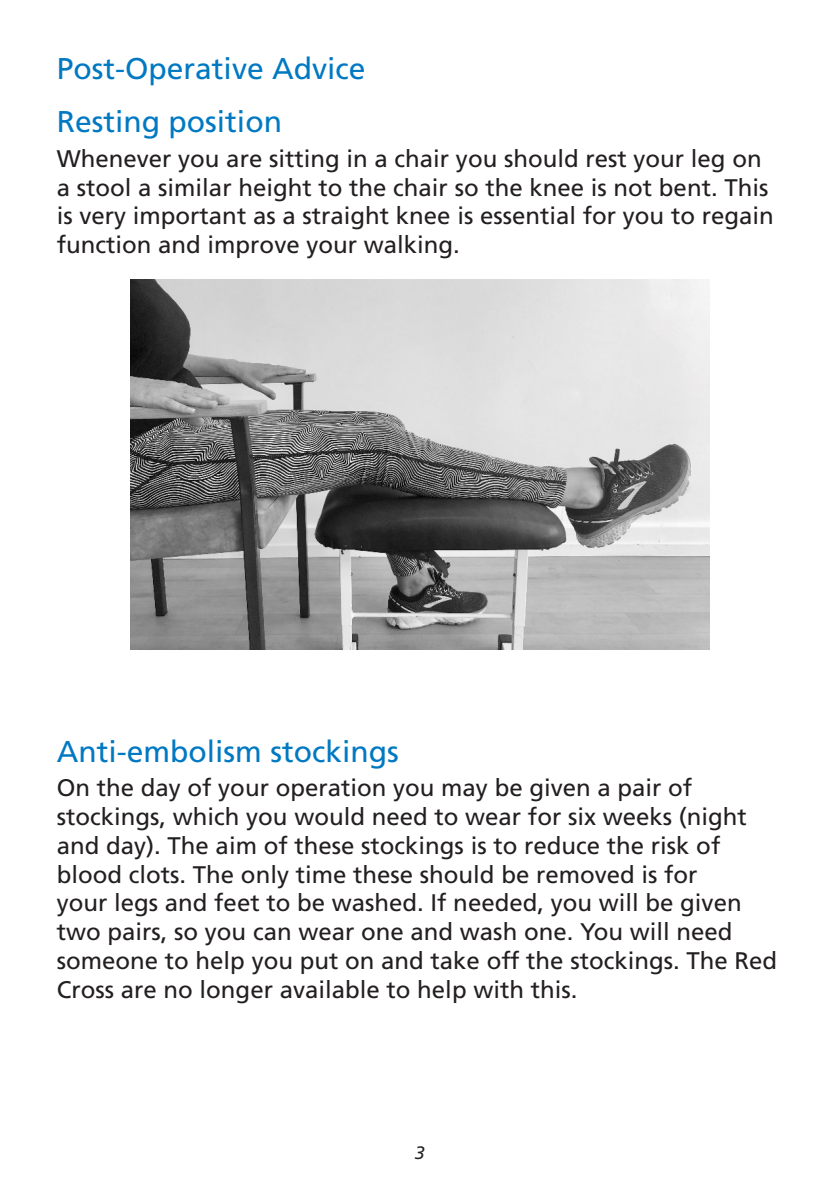
<style>
.page{position:relative;width:840px;height:1191px;background:#fff}
.page>*{position:absolute;margin:0;border:0;box-sizing:border-box;transform-origin:0 0}
.t1{font:30px "Frutiger LT Std";color:#0079c2}
.Body_Text{font:24px/28.8px "Frutiger LT Std";color:#231f20}
.t2{font:italic 18px "Frutiger LT Std";color:#231f20}
</style>
<div class="page">
<img style="left:131px;top:279px;width:577px;height:370px">
<p class="t1" style="left:57px;top:51px;width:310px">Post-Operative Advice</p>
<p class="t1" style="left:57px;top:104px;width:227px">Resting position</p>
<p class="Body_Text" style="left:57px;top:144px;width:718px">Whenever you are sitting in a chair you should rest your leg on a stool a similar height to the chair so the knee is not bent. This is very important as a straight knee is essential for you to regain function and improve your walking.</p>
<p class="t1" style="left:57px;top:733px;width:343px">Anti-embolism stockings</p>
<p class="Body_Text" style="left:57px;top:773px;width:721px">On the day of your operation you may be given a pair of stockings, which you would need to wear for six weeks (night and day). The aim of these stockings is to reduce the risk of blood clots. The only time these should be removed is for<br>your legs and feet to be washed. If needed, you will be given two pairs, so you can wear one and wash one. You will need someone to help you put on and take off the stockings. The Red Cross are no longer available to help with this.</p>
<p class="t2" style="left:415px;top:1142px;width:12px">3</p>
</div>
